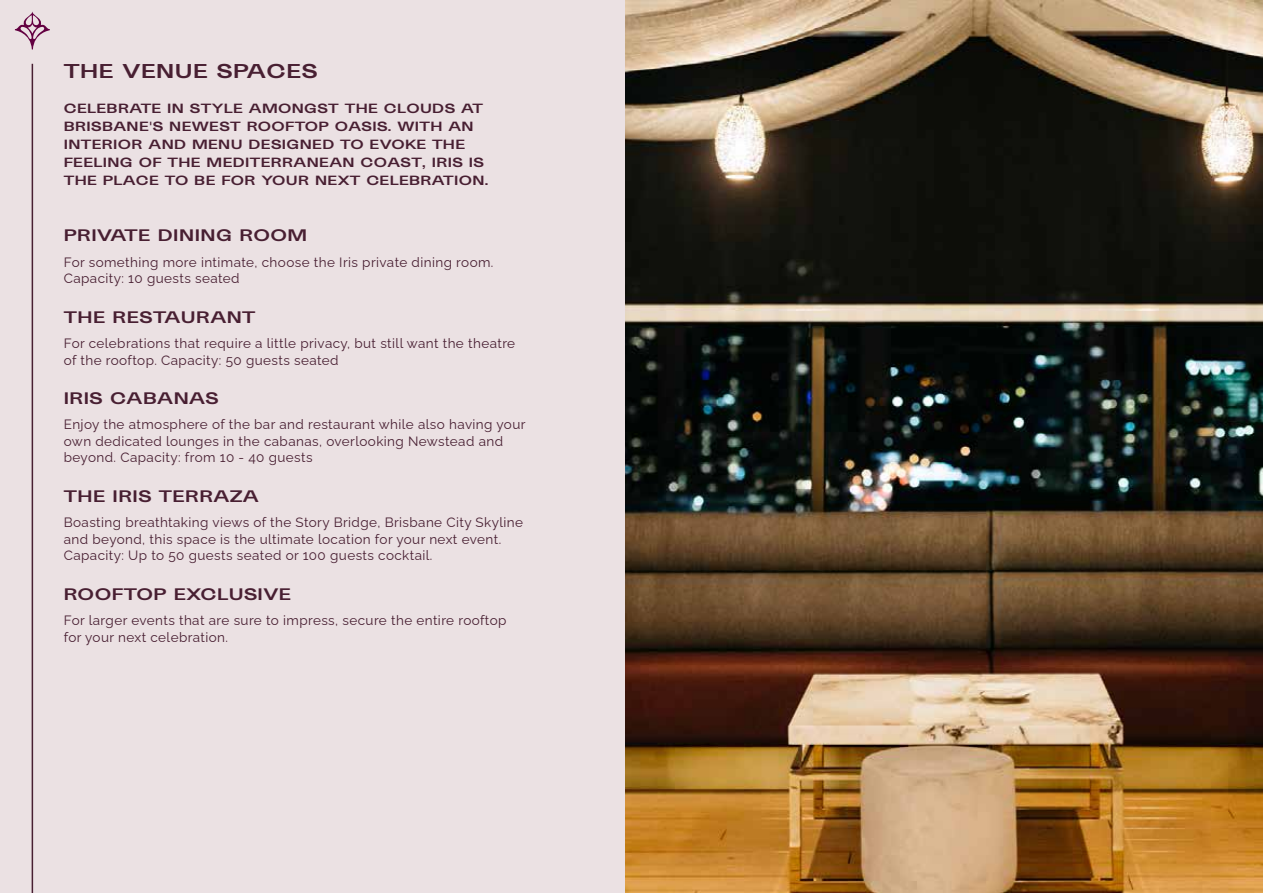
<style>
.page{position:relative;width:1263px;height:893px;background:#ebe1e3}
.page>*{position:absolute;margin:0;border:0;box-sizing:border-box;transform-origin:0 0}
.t1{font:700 18px "Sporting Grotesque";letter-spacing:.03em;color:#481f32}
.t2{font:700 15px "Sporting Grotesque";letter-spacing:.03em;color:#481f32}
.t3{font:13.5px/16.5px "Raleway";letter-spacing:.03em;color:#481f32}
.t4{font:700 12px/18px "Sporting Grotesque";letter-spacing:.03em;color:#481f32}
</style>
<div class="page">
<svg style="left:15px;top:11px;width:35px;height:38px"></svg>
<hr style="left:32px;top:64px;width:1px;height:829px;background:#481f32">
<img style="left:625px;top:0;width:638px;height:893px">
<h1 class="t1" style="left:64px;top:61px;width:255px">THE VENUE SPACES</h1>
<p class="t4" style="left:64px;top:100px;width:426px">CELEBRATE IN STYLE AMONGST THE CLOUDS AT BRISBANE'S NEWEST ROOFTOP OASIS. WITH AN INTERIOR AND MENU DESIGNED TO EVOKE THE FEELING OF THE MEDITERRANEAN COAST, IRIS IS THE PLACE TO BE FOR YOUR NEXT CELEBRATION.</p>
<p class="t2" style="left:64px;top:227px;width:245px">PRIVATE DINING ROOM</p>
<p class="t3" style="left:64px;top:252px;width:431px">For something more intimate, choose the Iris private dining room.<br>Capacity: 10 guests seated</p>
<p class="t2" style="left:64px;top:309px;width:193px">THE RESTAURANT</p>
<p class="t3" style="left:64px;top:334px;width:453px">For celebrations that require a little privacy, but still want the theatre of the rooftop. Capacity: 50 guests seated</p>
<p class="t2" style="left:64px;top:390px;width:156px">IRIS CABANAS</p>
<p class="t3" style="left:64px;top:415px;width:463px">Enjoy the atmosphere of the bar and restaurant while also having your own dedicated lounges in the cabanas, overlooking Newstead and beyond. Capacity: from 10 - 40 guests</p>
<p class="t2" style="left:64px;top:488px;width:196px">THE IRIS TERRAZA</p>
<p class="t3" style="left:64px;top:513px;width:461px">Boasting breathtaking views of the Story Bridge, Brisbane City Skyline and beyond, this space is the ultimate location for your next event.<br>Capacity: Up to 50 guests seated or 100 guests cocktail.</p>
<p class="t2" style="left:64px;top:585px;width:229px">ROOFTOP EXCLUSIVE</p>
<p class="t3" style="left:64px;top:610px;width:444px">For larger events that are sure to impress, secure the entire rooftop for your next celebration.</p>
</div>
